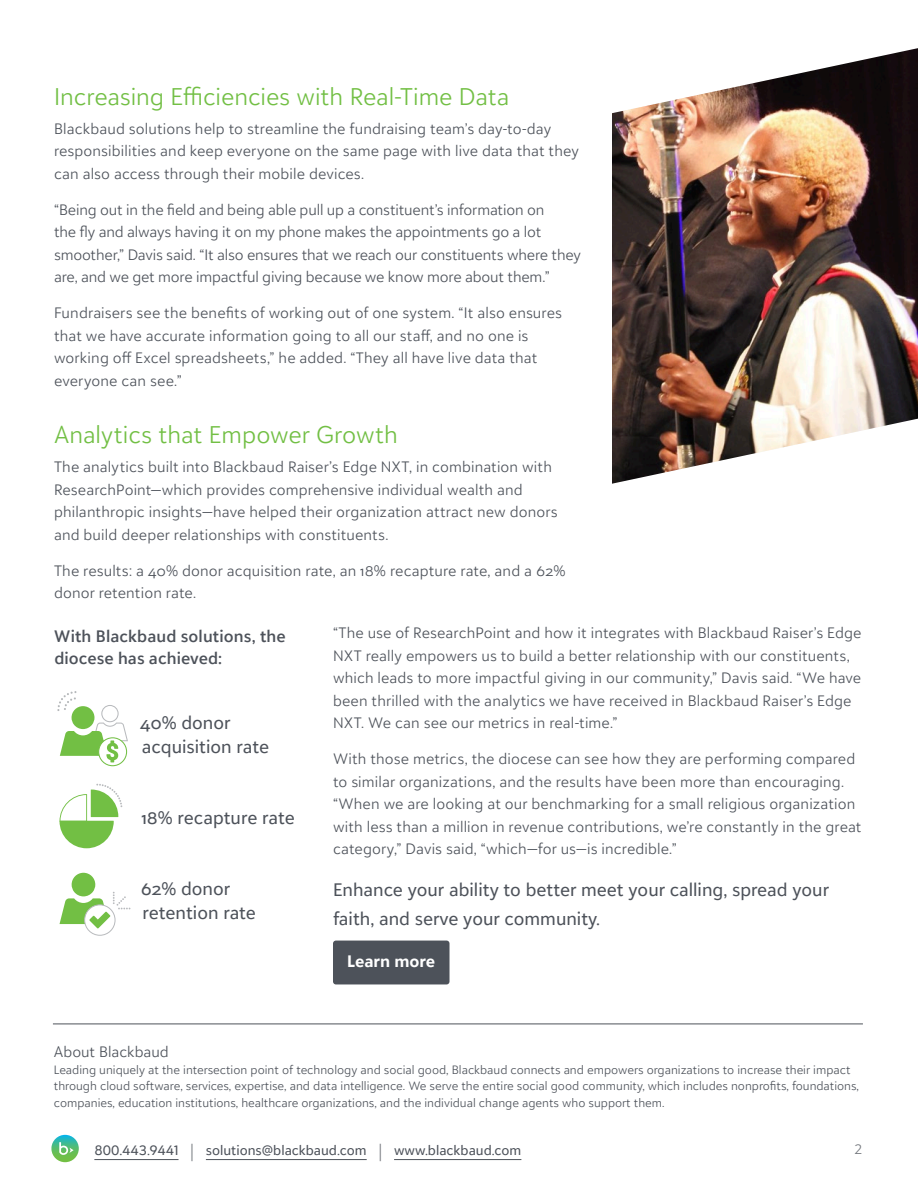
<style>
.page{position:relative;width:918px;height:1188px;background:#fff}
.page>*{position:absolute;margin:0;border:0;box-sizing:border-box;transform-origin:0 0}
.t1{font:300 24px "Blackbaud Sans";color:#72bf44}
.t2{font:18px/24px "Blackbaud Sans";color:#4d525a}
.t3{font:600 16.5px/22.5px "Blackbaud Sans";letter-spacing:.005em;color:#4d525a}
.t4{font:700 16.5px "Blackbaud Sans";color:#fff}
.t5{font:300 15px/22.5px "Blackbaud Sans";letter-spacing:.01em;color:#4d525a}
.t6{font:300 15px/22.5px "Blackbaud Sans";letter-spacing:-.01em;color:#4d525a}
.t7{font:13.5px "Blackbaud Sans";color:#4d525a}
.t8{font:300 13.5px "Blackbaud Sans";color:#71757b}
.t9{font:300 12px/16.5px "Blackbaud Sans";color:#4d525a}
.s1{font-weight:300;font-size:20.25px;color:#71757b}
</style>
<div class="page">
<hr style="left:53px;top:1024px;width:810px;height:1px;background:#4d525a">
<svg style="left:51px;top:1135px;width:28px;height:27px"></svg>
<svg style="left:59px;top:1142px;width:15px;height:13px"></svg>
<hr style="left:94px;top:1159px;width:85px;height:1px;background:#4d525a">
<hr style="left:206px;top:1159px;width:161px;height:1px;background:#4d525a">
<hr style="left:394px;top:1159px;width:127px;height:1px;background:#4d525a">
<img style="left:612px;top:48px;width:306px;height:436px">
<div style="left:84px;top:905px;width:31px;height:31px;border:1px solid #b8babd;border-radius:50%"></div>
<svg style="left:60px;top:873px;width:70px;height:56px"></svg>
<svg style="left:57px;top:691px;width:71px;height:75px"></svg>
<svg style="left:60px;top:784px;width:62px;height:64px"></svg>
<div style="left:333px;top:941px;width:117px;height:43px;background:#4d525a;border-radius:3px"></div>
<h1 class="t1" style="left:54px;top:81px;width:457px">Increasing Efficiencies with Real-Time Data</h1>
<p class="t5" style="left:54px;top:117px;width:527px">Blackbaud solutions help to streamline the fundraising team’s day-to-day responsibilities and keep everyone on the same page with live data that they can also access through their mobile devices.</p>
<p class="t6" style="left:54px;top:198px;width:529px">“Being out in the field and being able pull up a constituent’s information on<br>the fly and always having it on my phone makes the appointments go a lot smoother,” Davis said. “It also ensures that we reach our constituents where they are, and we get more impactful giving because we know more about them.”</p>
<p class="t5" style="left:54px;top:302px;width:509px">Fundraisers see the benefits of working out of one system. “It also ensures that we have accurate information going to all our staff, and no one is working off Excel spreadsheets,” he added. “They all have live data that everyone can see.”</p>
<h1 class="t1" style="left:54px;top:420px;width:346px">Analytics that Empower Growth</h1>
<p class="t5" style="left:54px;top:455px;width:505px">The analytics built into Blackbaud Raiser’s Edge NXT, in combination with ResearchPoint—which provides comprehensive individual wealth and philanthropic insights—have helped their organization attract new donors and build deeper relationships with constituents.</p>
<p class="t5" style="left:54px;top:559px;width:513px">The results: a 40% donor acquisition rate, an 18% recapture rate, and a 62% donor retention rate.</p>
<p class="t5" style="left:333px;top:621px;width:530px">“The use of ResearchPoint and how it integrates with Blackbaud Raiser’s Edge NXT really empowers us to build a better relationship with our constituents, which leads to more impactful giving in our community,” Davis said. “We have been thrilled with the analytics we have received in Blackbaud Raiser’s Edge NXT. We can see our metrics in real-time.”</p>
<p class="t5" style="left:333px;top:747px;width:530px">With those metrics, the diocese can see how they are performing compared to similar organizations, and the results have been more than encouraging. “When we are looking at our benchmarking for a small religious organization with less than a million in revenue contributions, we’re constantly in the great category,” Davis said, “which—for us—is incredible.”</p>
<p class="t2" style="left:333px;top:875px;width:497px;line-height:28.5px">Enhance your ability to better meet your calling, spread your faith, and serve your community.</p>
<p class="t3" style="left:54px;top:624px;width:233px">With Blackbaud solutions, the diocese has achieved:</p>
<p class="t2" style="left:140px;top:710px;width:131px">40% donor acquisition rate</p>
<p class="t2" style="left:141px;top:805px;width:155px">18% recapture rate</p>
<p class="t2" style="left:141px;top:877px;width:117px">62% donor retention rate</p>
<p class="t4" style="left:347px;top:950px;width:89px">Learn more</p>
<p class="t5" style="left:54px;top:1040px;width:116px">About Blackbaud</p>
<p class="t9" style="left:54px;top:1061px;width:807px">Leading uniquely at the intersection point of technology and social good, Blackbaud connects and empowers organizations to increase their impact through cloud software, services, expertise, and data intelligence. We serve the entire social good community, which includes nonprofits, foundations, companies, education institutions, healthcare organizations, and the individual change agents who support them.</p>
<p class="t7" style="left:94px;top:1142px;width:429px">800.443.9441 <span class="s1">|</span> solutions@blackbaud.com <span class="s1">|</span> www.blackbaud.com</p>
<p class="t8" style="left:854px;top:1141px;width:10px">2</p>
</div>
